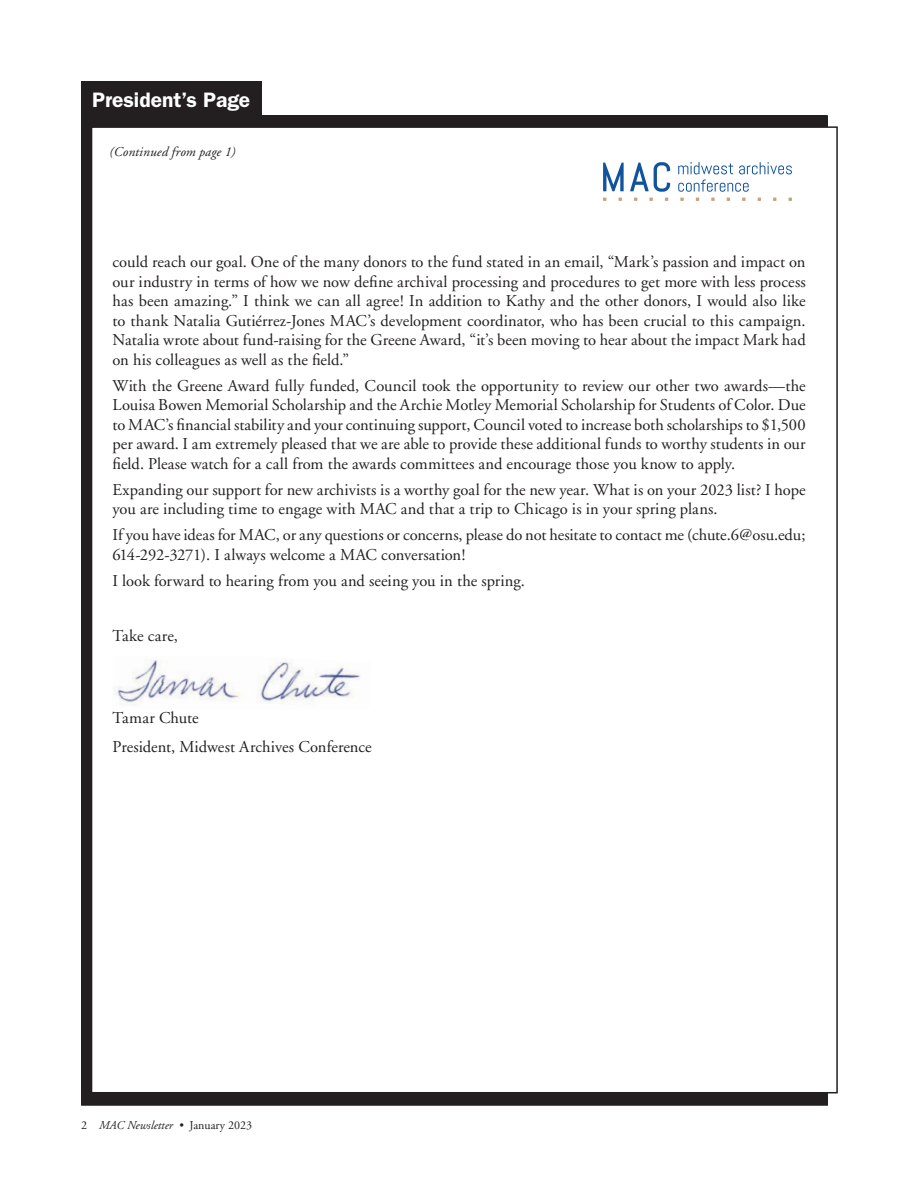
<style>
.page{position:relative;width:918px;height:1188px;background:#fff}
.page>*{position:absolute;margin:0;border:0;box-sizing:border-box;transform-origin:0 0}
.Pres_Head{font:600 21px "ITC Franklin Gothic Std";color:#fff}
.Body_Text_No_Space_B{font:16.5px/19.5px "Adobe Garamond";color:#231f20;text-align:justify}
.Body_Text_2021{font:16.5px "Adobe Garamond";color:#231f20}
.Continued{font:italic 13.5px "Adobe Garamond";letter-spacing:.01em;color:#231f20}
.t1{font:italic 12px "Adobe Garamond";color:#231f20}
.s1{font-style:normal}
</style>
<div class="page">
<div style="left:81px;top:81px;width:180px;height:36px;background:#231f20"></div>
<div style="left:82px;top:116px;width:745px;height:989px;background:#231f20"></div>
<div style="left:92px;top:127px;width:745px;height:966px;background:#fff"></div>
<svg style="left:603px;top:163px;width:21px;height:28px"></svg>
<svg style="left:630px;top:162px;width:40px;height:30px"></svg>
<svg style="left:678px;top:162px;width:114px;height:30px"></svg>
<svg style="left:711px;top:198px;width:4px;height:3px"></svg>
<svg style="left:680px;top:198px;width:4px;height:3px"></svg>
<svg style="left:742px;top:198px;width:4px;height:3px"></svg>
<svg style="left:649px;top:198px;width:4px;height:3px"></svg>
<img style="left:114px;top:658px;width:247px;height:48px">
<p class="Pres_Head" style="left:92px;top:88px;width:160px">President’s Page</p>
<p class="Continued" style="left:109px;top:144px;width:128px">(Continued from page 1)</p>
<p class="Body_Text_No_Space_B" style="left:112px;top:253px;width:695px">could reach our goal. One of the many donors to the fund stated in an email, “Mark’s passion and impact on our industry in terms of how we now define archival processing and procedures to get more with less process has been amazing.” I think we can all agree! In addition to Kathy and the other donors, I would also like to thank Natalia Gutiérrez-Jones MAC’s development coordinator, who has been crucial to this campaign.<br>Natalia wrote about fund-raising for the Greene Award, “it’s been moving to hear about the impact Mark had on his colleagues as well as the field.”</p>
<p class="Body_Text_No_Space_B" style="left:112px;top:376px;width:695px">With the Greene Award fully funded, Council took the opportunity to review our other two awards—the Louisa Bowen Memorial Scholarship and the Archie Motley Memorial Scholarship for Students of Color. Due to MAC’s financial stability and your continuing support, Council voted to increase both scholarships to $1,500 per award. I am extremely pleased that we are able to provide these additional funds to worthy students in our field. Please watch for a call from the awards committees and encourage those you know to apply.</p>
<p class="Body_Text_No_Space_B" style="left:112px;top:480px;width:695px">Expanding our support for new archivists is a worthy goal for the new year. What is on your 2023 list? I hope you are including time to engage with MAC and that a trip to Chicago is in your spring plans.</p>
<p class="Body_Text_No_Space_B" style="left:112px;top:526px;width:695px">If you have ideas for MAC, or any questions or concerns, please do not hesitate to contact me (chute.6@osu.edu;<br>614-292-3271). I always welcome a MAC conversation!</p>
<p class="Body_Text_No_Space_B" style="left:112px;top:571px;width:414px">I look forward to hearing from you and seeing you in the spring.</p>
<p class="Body_Text_2021" style="left:112px;top:627px;width:67px">Take care,</p>
<p class="Body_Text_2021" style="left:112px;top:709px;width:88px">Tamar Chute</p>
<p class="Body_Text_2021" style="left:112px;top:738px;width:261px">President, Midwest Archives Conference</p>
<p class="t1" style="left:81px;top:1119px;width:173px"><span class="s1">2</span> MAC Newsletter • <span class="s1">January 2023</span></p>
</div>
